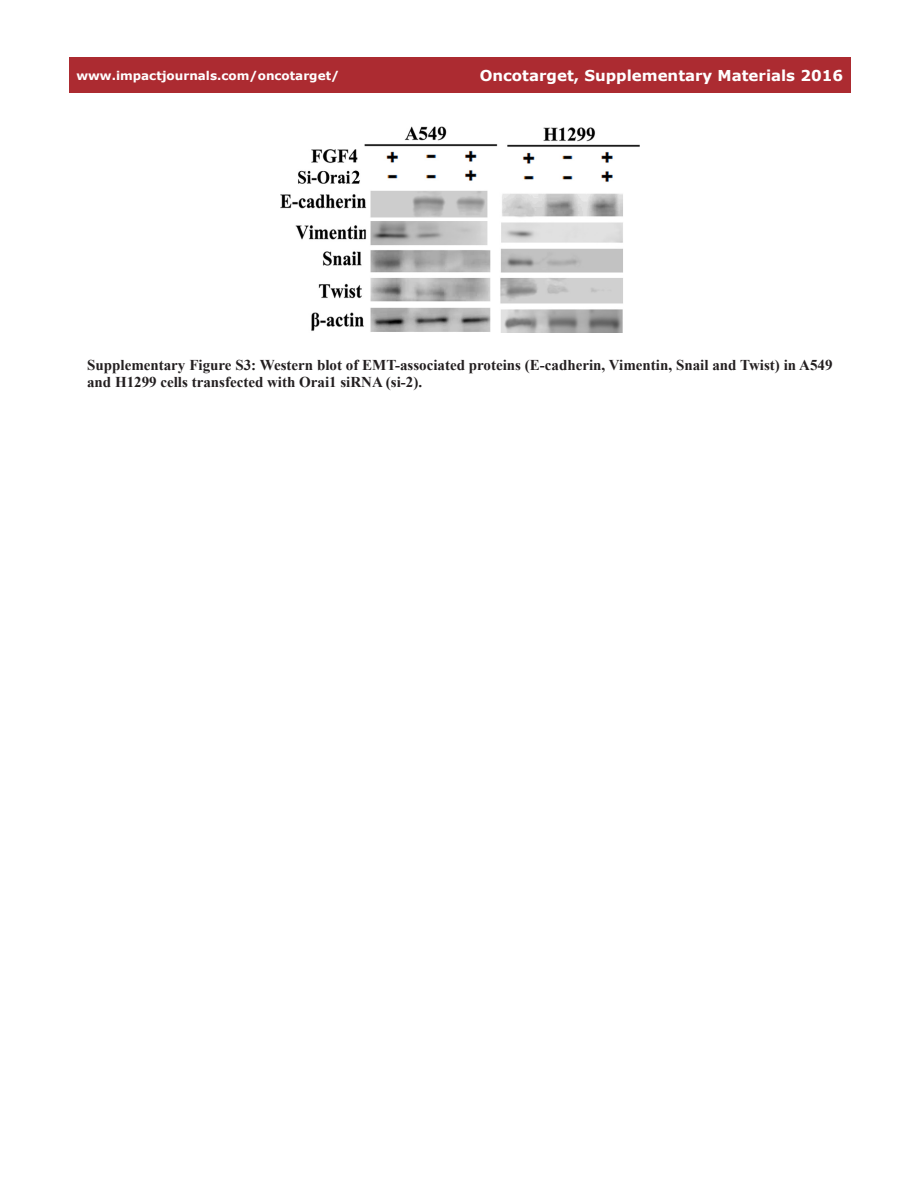
<style>
.page{position:relative;width:918px;height:1188px;background:#fff}
.page>*{position:absolute;margin:0;border:0;box-sizing:border-box;transform-origin:0 0}
.figuretext{font:700 15px/16.2px "Times New Roman";color:#231f20}
.t1{font:700 15px "Verdana";color:#fff}
.t2{font:700 12px "Verdana";color:#fff}
</style>
<div class="page">
<div style="left:69px;top:57px;width:781px;height:36px;background:#ac2b31"></div>
<img style="left:280px;top:126px;width:360px;height:207px">
<p class="t2" style="left:76px;top:67px;width:264px">www.impactjournals.com/oncotarget/</p>
<p class="t1" style="left:480px;top:65px;width:365px">Oncotarget, Supplementary Materials 2016</p>
<p class="figuretext" style="left:87px;top:357px;width:747px">Supplementary Figure S3: Western blot of EMT-associated proteins (E-cadherin, Vimentin, Snail and Twist) in A549 and H1299 cells transfected with Orai1 siRNA (si-2).</p>
</div>
